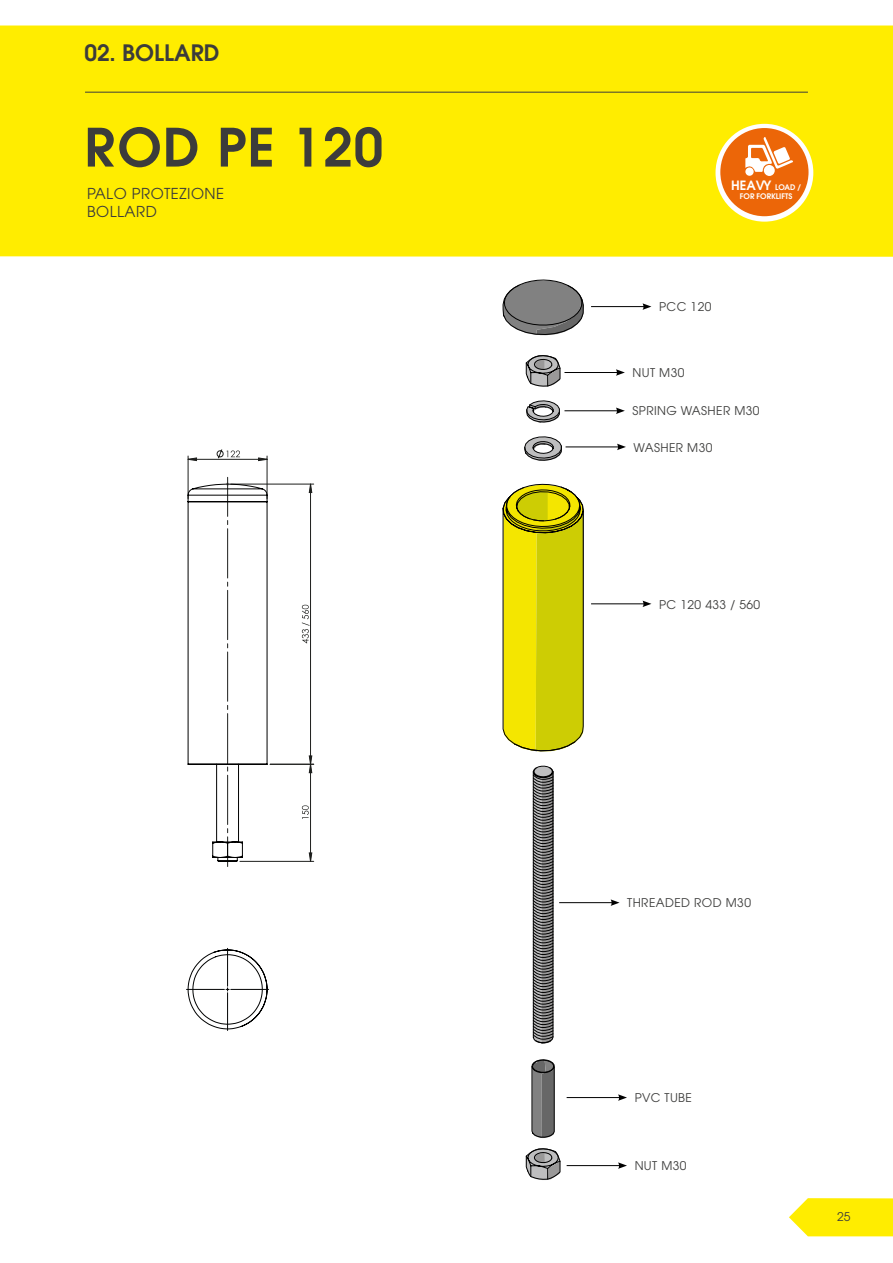
<style>
.page{position:relative;width:893px;height:1263px;background:#fff}
.page>*{position:absolute;margin:0;border:0;box-sizing:border-box;transform-origin:0 0}
.t1{font:600 52.5px "Avant Garde";letter-spacing:.025em;color:#3c3c3b}
.t2{font:600 22.5px "Avant Garde";color:#3c3c3b}
.t3{font:15px/18px "Avant Garde";letter-spacing:.035em;color:#3c3c3b}
.t4{font:600 12.75px "Avant Garde";color:#fff}
.t5{font:12px "Avant Garde";letter-spacing:.035em;color:#3c3c3b}
.t6{font:9.75px "Arial";color:#010202;scale:.8 1}
.t7{font:600 7.65px "Avant Garde";color:#fff}
.s1{font-size:7.65px}
</style>
<div class="page">
<div style="left:0;top:26px;width:893px;height:231px;background:#ffed00"></div>
<svg style="left:789px;top:1198px;width:104px;height:38px;background:#ffee18"></svg>
<hr style="left:110px;top:418px;width:1px;height:643px;background:#c0c0bf">
<hr style="left:694px;top:418px;width:1px;height:643px;background:#c0c0bf">
<hr style="left:110px;top:418px;width:236px;height:1px;background:#c0c0bf">
<hr style="left:110px;top:1243px;width:236px;height:1px;background:#c0c0bf">
<hr style="left:110px;top:1262px;width:236px;height:1px;background:#c0c0bf">
<hr style="left:110px;top:1227px;width:236px;height:1px;background:#c0c0bf">
<svg style="left:328px;top:1262px;width:18px;height:1px"></svg>
<hr style="left:231px;top:484px;width:83px;height:1px;background:#1d1e1c">
<hr style="left:270px;top:764px;width:44px;height:1px;background:#1d1e1c">
<hr style="left:240px;top:861px;width:74px;height:1px;background:#1d1e1c">
<hr style="left:188px;top:456px;width:1px;height:43px;background:#1d1e1c">
<hr style="left:267px;top:456px;width:1px;height:43px;background:#1d1e1c">
<hr style="left:227px;top:948px;width:1px;height:38px;background:#010202">
<hr style="left:186px;top:989px;width:38px;height:1px;background:#010202">
<hr style="left:231px;top:989px;width:38px;height:1px;background:#010202">
<svg style="left:302px;top:483px;width:10px;height:379px"></svg>
<svg style="left:187px;top:449px;width:81px;height:12px"></svg>
<svg style="left:187px;top:477px;width:81px;height:389px"></svg>
<svg style="left:187px;top:949px;width:81px;height:81px"></svg>
<svg style="left:525px;top:355px;width:36px;height:32px"></svg>
<svg style="left:525px;top:1148px;width:36px;height:32px"></svg>
<svg style="left:503px;top:280px;width:81px;height:55px"></svg>
<svg style="left:524px;top:436px;width:38px;height:25px"></svg>
<svg style="left:526px;top:400px;width:34px;height:23px"></svg>
<svg style="left:531px;top:1059px;width:24px;height:79px;background:#6e6e6e"></svg>
<svg style="left:503px;top:483px;width:81px;height:557px"></svg>
<hr style="left:85px;top:92px;width:723px;height:1px;background:#3c3c3b">
<hr style="left:591px;top:306px;width:54px;height:1px;background:#000">
<svg style="left:642px;top:303px;width:9px;height:7px"></svg>
<hr style="left:564px;top:372px;width:54px;height:1px;background:#000">
<svg style="left:616px;top:369px;width:9px;height:7px"></svg>
<hr style="left:564px;top:410px;width:54px;height:1px;background:#000">
<svg style="left:616px;top:407px;width:9px;height:7px"></svg>
<hr style="left:566px;top:446px;width:53px;height:1px;background:#000">
<svg style="left:617px;top:444px;width:9px;height:6px"></svg>
<hr style="left:591px;top:603px;width:54px;height:1px;background:#000">
<svg style="left:642px;top:601px;width:9px;height:6px"></svg>
<hr style="left:559px;top:902px;width:54px;height:1px;background:#000">
<svg style="left:611px;top:899px;width:9px;height:7px"></svg>
<hr style="left:567px;top:1097px;width:53px;height:1px;background:#000">
<svg style="left:618px;top:1094px;width:9px;height:7px"></svg>
<hr style="left:567px;top:1165px;width:53px;height:1px;background:#000">
<svg style="left:618px;top:1162px;width:9px;height:7px"></svg>
<svg style="left:715px;top:124px;width:98px;height:98px"></svg>
<div style="left:720px;top:128px;width:88px;height:88px;background:#ec6608;border-radius:50%"></div>
<div style="left:764px;top:165px;width:11px;height:11px;background:#fff;border-radius:50%"></div>
<svg style="left:745px;top:137px;width:48px;height:35px"></svg>
<div style="left:745px;top:167px;width:9px;height:9px;background:#fff;border-radius:50%"></div>
<h2 class="t2" style="left:84px;top:38px;width:136px">02. BOLLARD</h2>
<h1 class="t1" style="left:84px;top:113px;width:300px">ROD PE 120</h1>
<p class="t3" style="left:87px;top:185px;width:139px">PALO PROTEZIONE<br>BOLLARD</p>
<p class="t4" style="left:731px;top:177px;width:72px">HEAVY <span class="s1">LOAD /</span></p>
<p class="t7" style="left:740px;top:192px;width:54px">FOR FORKLIFTS</p>
<p class="t5" style="left:659px;top:300px;width:54px">PCC 120</p>
<p class="t5" style="left:632px;top:366px;width:53px">NUT M30</p>
<p class="t5" style="left:632px;top:404px;width:129px">SPRING WASHER M30</p>
<p class="t5" style="left:634px;top:440px;width:80px">WASHER M30</p>
<p class="t5" style="left:659px;top:597px;width:103px">PC 120 433 / 560</p>
<p class="t5" style="left:627px;top:896px;width:125px">THREADED ROD M30</p>
<p class="t5" style="left:635px;top:1091px;width:59px">PVC TUBE</p>
<p class="t6" style="left:649px;top:1155px;width:22px">2000</p>
<p class="t6" style="left:676px;top:1155px;width:22px">4000</p>
<p class="t5" style="left:635px;top:1159px;width:53px">NUT M30</p>
<p class="t6" style="left:643px;top:1166px;width:19px">±0.5</p>
<p class="t5" style="left:837px;top:1210px;width:15px">25</p>
</div>
